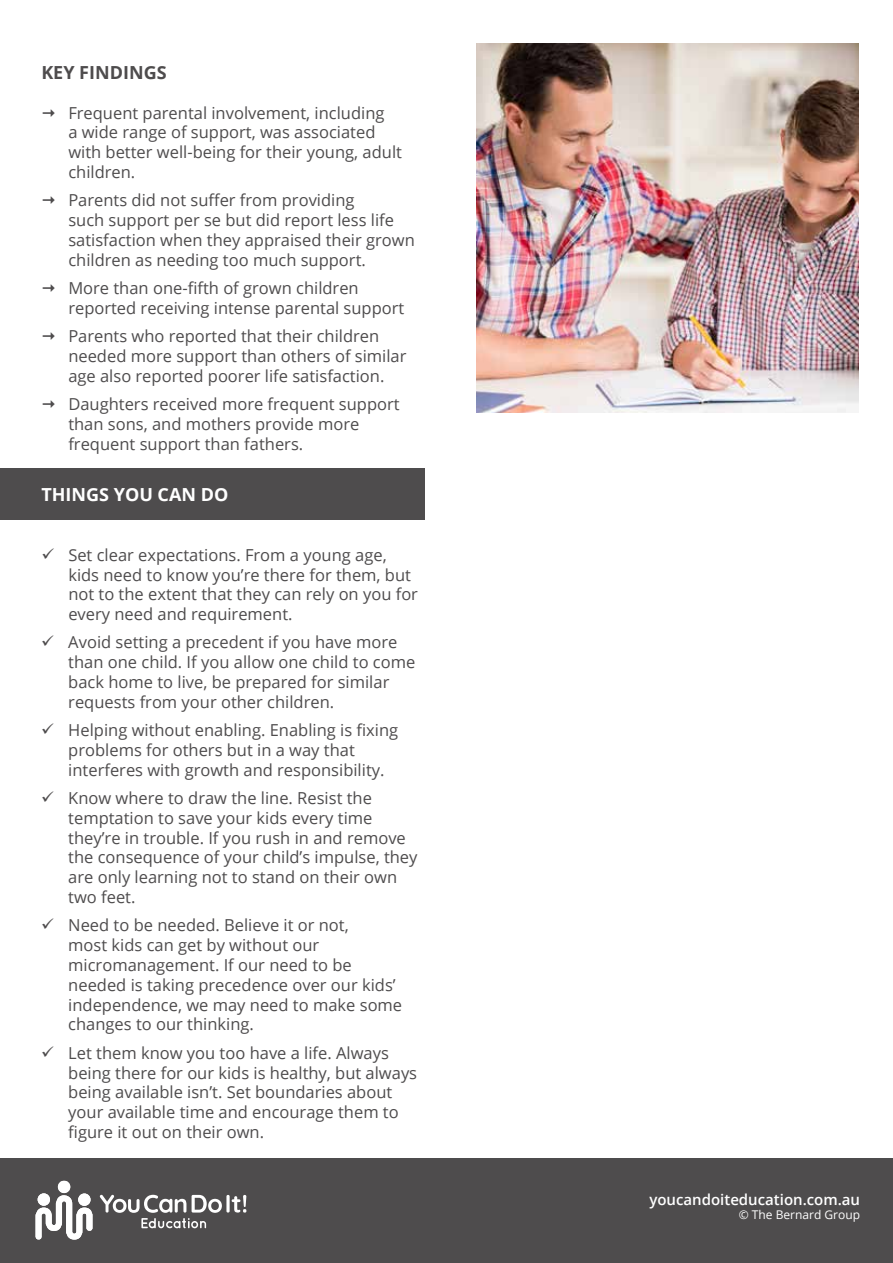
<style>
.page{position:relative;width:893px;height:1263px;background:#fff}
.page>*{position:absolute;margin:0;border:0;box-sizing:border-box;transform-origin:0 0}
.t1{font:700 18px "Open Sans";color:#fff}
.t2{font:700 18px "Open Sans";color:#4e4c4d}
.t3{font:16.5px/19.8px "Open Sans";color:#4e4c4d}
.t4{font:600 15px "Open Sans";color:#fff}
.t5{font:12px "Open Sans";color:#fff}
</style>
<div class="page">
<div style="left:0;top:469px;width:424px;height:51px;background:#4e4c4d"></div>
<div style="left:0;top:1159px;width:893px;height:104px;background:#4e4c4d"></div>
<svg style="left:36px;top:1181px;width:57px;height:58px"></svg>
<svg style="left:100px;top:1195px;width:146px;height:33px"></svg>
<img style="left:476px;top:44px;width:383px;height:368px">
<p class="t2" style="left:41px;top:60px;width:127px">KEY FINDINGS</p>
<p class="t3" style="left:68px;top:102px;width:335px">Frequent parental involvement, including<br>a wide range of support, was associated with better well-being for their young, adult children.</p>
<p class="t3" style="left:68px;top:190px;width:348px">Parents did not suffer from providing<br>such support per se but did report less life satisfaction when they appraised their grown children as needing too much support.</p>
<p class="t3" style="left:68px;top:278px;width:338px">More than one-fifth of grown children reported receiving intense parental support</p>
<p class="t3" style="left:68px;top:326px;width:340px">Parents who reported that their children needed more support than others of similar age also reported poorer life satisfaction.</p>
<p class="t3" style="left:68px;top:394px;width:333px">Daughters received more frequent support than sons, and mothers provide more frequent support than fathers.</p>
<p class="t1" style="left:41px;top:482px;width:189px">THINGS YOU CAN DO</p>
<p class="t3" style="left:68px;top:544px;width:351px;text-indent:-27px">✓ Set clear expectations. From a young age, kids need to know you’re there for them, but not to the extent that they can rely on you for every need and requirement.</p>
<p class="t3" style="left:68px;top:632px;width:349px;text-indent:-27px">✓ Avoid setting a precedent if you have more than one child. If you allow one child to come back home to live, be prepared for similar requests from your other children.</p>
<p class="t3" style="left:68px;top:720px;width:331px;text-indent:-27px">✓ Helping without enabling. Enabling is fixing problems for others but in a way that interferes with growth and responsibility.</p>
<p class="t3" style="left:68px;top:788px;width:351px;text-indent:-27px">✓ Know where to draw the line. Resist the temptation to save your kids every time they’re in trouble. If you rush in and remove the consequence of your child’s impulse, they are only learning not to stand on their own two feet.</p>
<p class="t3" style="left:68px;top:915px;width:335px;text-indent:-27px">✓ Need to be needed. Believe it or not,<br>most kids can get by without our micromanagement. If our need to be needed is taking precedence over our kids’ independence, we may need to make some changes to our thinking.</p>
<p class="t3" style="left:68px;top:1042px;width:350px;text-indent:-27px">✓ Let them know you too have a life. Always being there for our kids is healthy, but always being available isn’t. Set boundaries about your available time and encourage them to figure it out on their own.</p>
<p class="t4" style="left:649px;top:1189px;width:212px">youcandoiteducation.com.au</p>
<p class="t5" style="left:739px;top:1207px;width:123px">© The Bernard Group</p>
</div>
